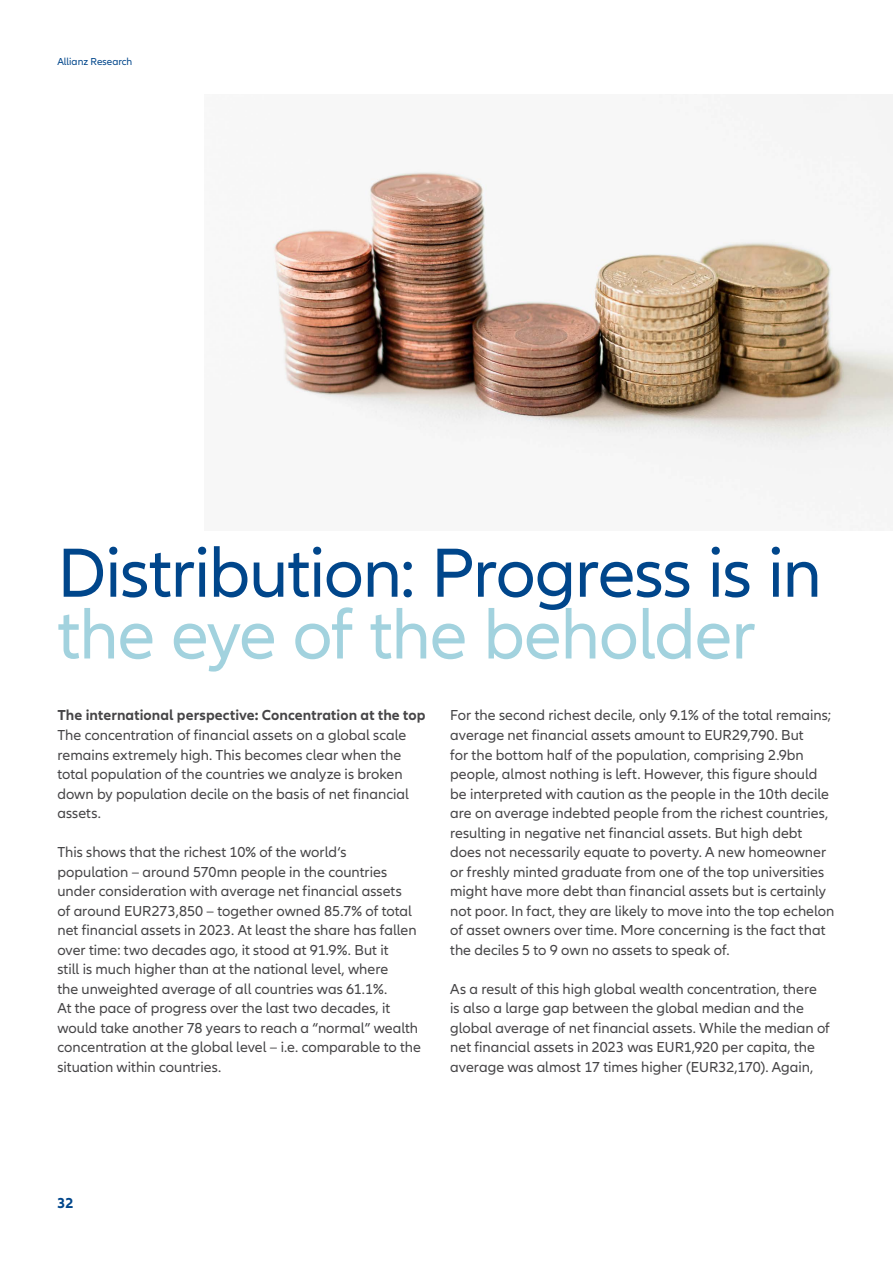
<style>
.page{position:relative;width:893px;height:1263px;background:#fff}
.page>*{position:absolute;margin:0;border:0;box-sizing:border-box;transform-origin:0 0}
.t1{font:72px "Allianz Neo";letter-spacing:-.02em;color:#00468b}
.t2{font:72px "Allianz Neo";letter-spacing:-.015em;color:#a2d2de}
.t3{font:15px/19.5px "Allianz Neo";color:#464547}
.t4{font:700 15px "Allianz Neo";letter-spacing:.005em;color:#464547}
.t5{font:700 15px "Allianz Neo";color:#00468b}
.t6{font:10.5px "Allianz Neo";color:#00468b}
</style>
<div class="page">
<img style="left:273px;top:94px;width:620px;height:382px">
<p class="t6" style="left:57px;top:56px;width:76px">Allianz Research</p>
<h1 class="t1" style="left:57px;top:532px;width:766px">Distribution: Progress is in</h1>
<h1 class="t2" style="left:57px;top:593px;width:700px">the eye of the beholder</h1>
<p class="t4" style="left:57px;top:707px;width:370px">The international perspective: Concentration at the top</p>
<p class="t3" style="left:57px;top:726px;width:353px">The concentration of financial assets on a global scale remains extremely high. This becomes clear when the total population of the countries we analyze is broken down by population decile on the basis of net financial assets.</p>
<p class="t3" style="left:57px;top:843px;width:365px">This shows that the richest 10% of the world‘s population – around 570mn people in the countries under consideration with average net financial assets<br>of around EUR273,850 – together owned 85.7% of total net financial assets in 2023. At least the share has fallen over time: two decades ago, it stood at 91.9%. But it<br>still is much higher than at the national level, where<br>the unweighted average of all countries was 61.1%.<br>At the pace of progress over the last two decades, it would take another 78 years to reach a “normal” wealth concentration at the global level – i.e. comparable to the situation within countries.</p>
<p class="t3" style="left:450px;top:706px;width:386px">For the second richest decile, only 9.1% of the total remains; average net financial assets amount to EUR29,790. But<br>for the bottom half of the population, comprising 2.9bn people, almost nothing is left. However, this figure should be interpreted with caution as the people in the 10th decile are on average indebted people from the richest countries, resulting in negative net financial assets. But high debt does not necessarily equate to poverty. A new homeowner or freshly minted graduate from one of the top universities might have more debt than financial assets but is certainly not poor. In fact, they are likely to move into the top echelon of asset owners over time. More concerning is the fact that the deciles 5 to 9 own no assets to speak of.</p>
<p class="t3" style="left:450px;top:979px;width:381px">As a result of this high global wealth concentration, there is also a large gap between the global median and the global average of net financial assets. While the median of net financial assets in 2023 was EUR1,920 per capita, the average was almost 17 times higher (EUR32,170). Again,</p>
<p class="t5" style="left:57px;top:1194px;width:18px">32</p>
</div>
